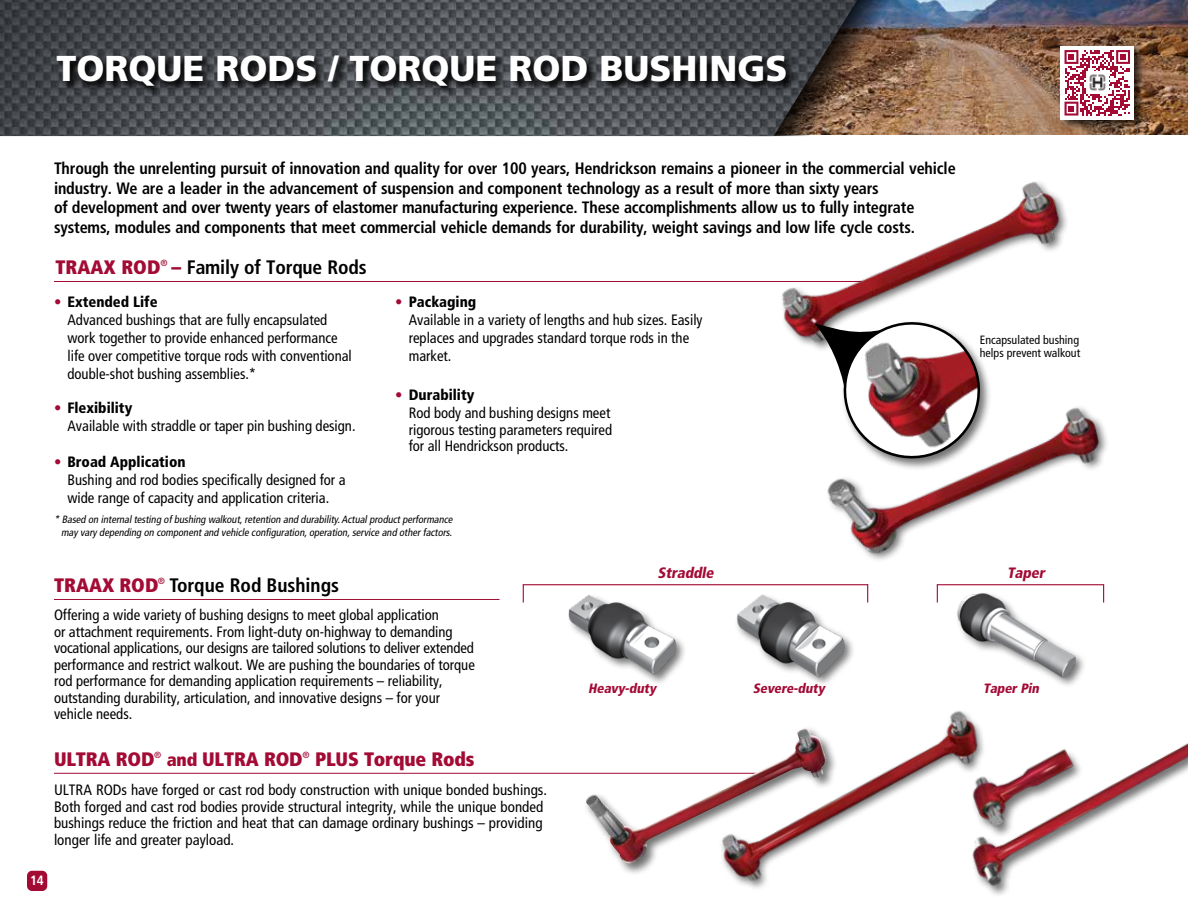
<style>
.page{position:relative;width:1188px;height:918px;background:#fff}
.page>*{position:absolute;margin:0;border:0;box-sizing:border-box;transform-origin:0 0}
.t1{font:900 36px "Frutiger LT Std";color:#fff}
.t2{font:700 condensed 19.5px "Frutiger LT Std";letter-spacing:-.01em;color:#000}
.t3{font:900 condensed 19.5px "Frutiger LT Std";letter-spacing:-.01em;color:#a30b35}
.t4{font:700 condensed 16.5px/19.5px "Frutiger LT Std";letter-spacing:-.01em;color:#000}
.t5{font:condensed 15px/18px "Frutiger LT Std";color:#000}
.t6{font:italic 900 condensed 15px "Frutiger LT Std";color:#a30b35}
.t7{font:italic 900 condensed 13.5px "Frutiger LT Std";color:#a30b35}
.t8{font:700 condensed 13.5px "Frutiger LT Std";color:#fff}
.t9{font:condensed 12px/13.5px "Frutiger LT Std";color:#000}
.t10{font:italic condensed 10.5px/12.6px "Frutiger LT Std";color:#000;text-align:right}
.s1{font-weight:900;color:#a30b35}
.s2{font-weight:900}
.s3{font-size:18px}
</style>
<div class="page">
<div style="left:27px;top:871px;width:20px;height:20px;background:#a30b35;border-radius:5px"></div>
<img style="left:958px;top:0;width:230px;height:135px">
<img style="left:857px;top:0;width:101px;height:135px">
<img style="left:0;top:0;width:857px;height:136px">
<hr style="left:54px;top:773px;width:703px;height:1px;background:#a30b35">
<hr style="left:54px;top:281px;width:808px;height:1px;background:#a30b35">
<img style="left:732px;top:745px;width:203px;height:143px">
<div style="left:583px;top:725px;width:255px;height:150px;background:#000;opacity:.55"></div>
<img style="left:586px;top:729px;width:223px;height:134px">
<hr style="left:54px;top:599px;width:446px;height:1px;background:#a30b35">
<svg style="left:55px;top:53px;width:743px;height:44px"></svg>
<img style="left:935px;top:710px;width:253px;height:185px">
<img style="left:782px;top:181px;width:285px;height:165px">
<img style="left:827px;top:407px;width:280px;height:153px">
<div style="left:841px;top:319px;width:151px;height:152px;background:#000;opacity:.55"></div>
<svg style="left:814px;top:315px;width:170px;height:150px"></svg>
<div style="left:734px;top:593px;width:122px;height:95px;background:#000;opacity:.55"></div>
<img style="left:734px;top:593px;width:114px;height:87px">
<div style="left:567px;top:593px;width:120px;height:93px;background:#000;opacity:.55"></div>
<img style="left:567px;top:594px;width:110px;height:83px">
<div style="left:955px;top:592px;width:132px;height:96px;background:#000;opacity:.55"></div>
<img style="left:956px;top:592px;width:121px;height:87px">
<hr style="left:523px;top:584px;width:345px;height:1px;background:#a30b35">
<hr style="left:937px;top:584px;width:167px;height:1px;background:#a30b35">
<svg style="left:867px;top:584px;width:1px;height:19px"></svg>
<svg style="left:937px;top:585px;width:1px;height:18px"></svg>
<svg style="left:1103px;top:585px;width:1px;height:18px"></svg>
<svg style="left:523px;top:585px;width:1px;height:18px"></svg>
<div style="left:1058px;top:44px;width:88px;height:88px;background:#000;opacity:.75"></div>
<div style="left:1061px;top:46px;width:73px;height:74px;background:#fff"></div>
<svg style="left:1065px;top:50px;width:65px;height:66px"></svg>
<img style="left:1086px;top:72px;width:22px;height:22px">
<h1 class="t1" style="left:56px;top:46px;width:733px">TORQUE RODS / TORQUE ROD BUSHINGS</h1>
<p class="t4" style="left:54px;top:159px;width:903px">Through the unrelenting pursuit of innovation and quality for over 100 years, Hendrickson remains a pioneer in the commercial vehicle industry. We are a leader in the advancement of suspension and component technology as a result of more than sixty years<br>of development and over twenty years of elastomer manufacturing experience. These accomplishments allow us to fully integrate systems, modules and components that meet commercial vehicle demands for durability, weight savings and low life cycle costs.</p>
<h2 class="t2" style="left:56px;top:256px;width:313px"><span class="s1">TRAAX ROD</span><sup>®</sup> <span class="s1">–</span> Family of Torque Rods</h2>
<p class="t5" style="left:67px;top:293px;width:286px;text-indent:-13px"><span class="s1">•</span> <span class="s2">Extended Life<br></span>Advanced bushings that are fully encapsulated work together to provide enhanced performance life over competitive torque rods with conventional double-shot bushing assemblies.*</p>
<p class="t5" style="left:67px;top:399px;width:290px;text-indent:-13px"><span class="s1">•</span> <span class="s2">Flexibility<br></span>Available with straddle or taper pin bushing design.</p>
<p class="t5" style="left:67px;top:453px;width:280px;text-indent:-13px"><span class="s1">•</span> <span class="s2">Broad Application<br></span>Bushing and rod bodies specifically designed for a wide range of capacity and application criteria.</p>
<p class="t5" style="left:409px;top:293px;width:295px;text-indent:-13px"><span class="s1">•</span> <span class="s2">Packaging<br></span>Available in a variety of lengths and hub sizes. Easily replaces and upgrades standard torque rods in the market.</p>
<p class="t5" style="left:409px;top:386px;width:203px;text-indent:-13px"><span class="s1">•</span> <span class="s2">Durability<br></span>Rod body and bushing designs meet</p>
<p class="t5" style="left:409px;top:421px;width:205px;line-height:16.5px">rigorous testing parameters required for all Hendrickson products.</p>
<p class="t10" style="left:54px;top:513px;width:402px">* Based on internaltesting ofbushing walkout,retention and durability.Actualproductperformance may vary depending on componentand vehicle configuration,operation,service and otherfactors.</p>
<p class="t9" style="left:980px;top:333px;width:102px">Encapsulated bushing helps prevent walkout</p>
<h2 class="t2" style="left:54px;top:574px;width:287px"><span class="s1">TRAAX ROD</span><sup>®</sup> Torque Rod Bushings</h2>
<p class="t5" style="left:54px;top:607px;width:422px;line-height:16.5px">Offering a wide variety of bushing designs to meet global application<br>or attachment requirements. From light-duty on-highway to demanding vocational applications, our designs are tailored solutions to deliver extended performance and restrict walkout. We are pushing the boundaries of torque rod performance for demanding application requirements – reliability, outstanding durability, articulation, and innovative designs – for your vehicle needs.</p>
<p class="t6" style="left:657px;top:564px;width:61px">Straddle</p>
<p class="t6" style="left:1007px;top:564px;width:42px">Taper</p>
<p class="t7" style="left:588px;top:680px;width:72px">Heavy-duty</p>
<p class="t7" style="left:753px;top:680px;width:76px">Severe-duty</p>
<p class="t7" style="left:983px;top:680px;width:60px">TaperPin</p>
<p class="t8" style="left:30px;top:872px;width:15px">14</p>
<h2 class="t3" style="left:54px;top:747px;width:422px">ULTRA ROD<sup>®</sup> <span class="s3">and</span> ULTRA ROD<sup>®</sup> PLUS Torque Rods</h2>
<p class="t5" style="left:54px;top:782px;width:495px;line-height:16.5px">ULTRA RODs have forged or cast rod body construction with unique bonded bushings.<br>Both forged and cast rod bodies provide structural integrity, while the unique bonded bushings reduce the friction and heat that can damage ordinary bushings – providing longer life and greater payload.</p>
</div>
